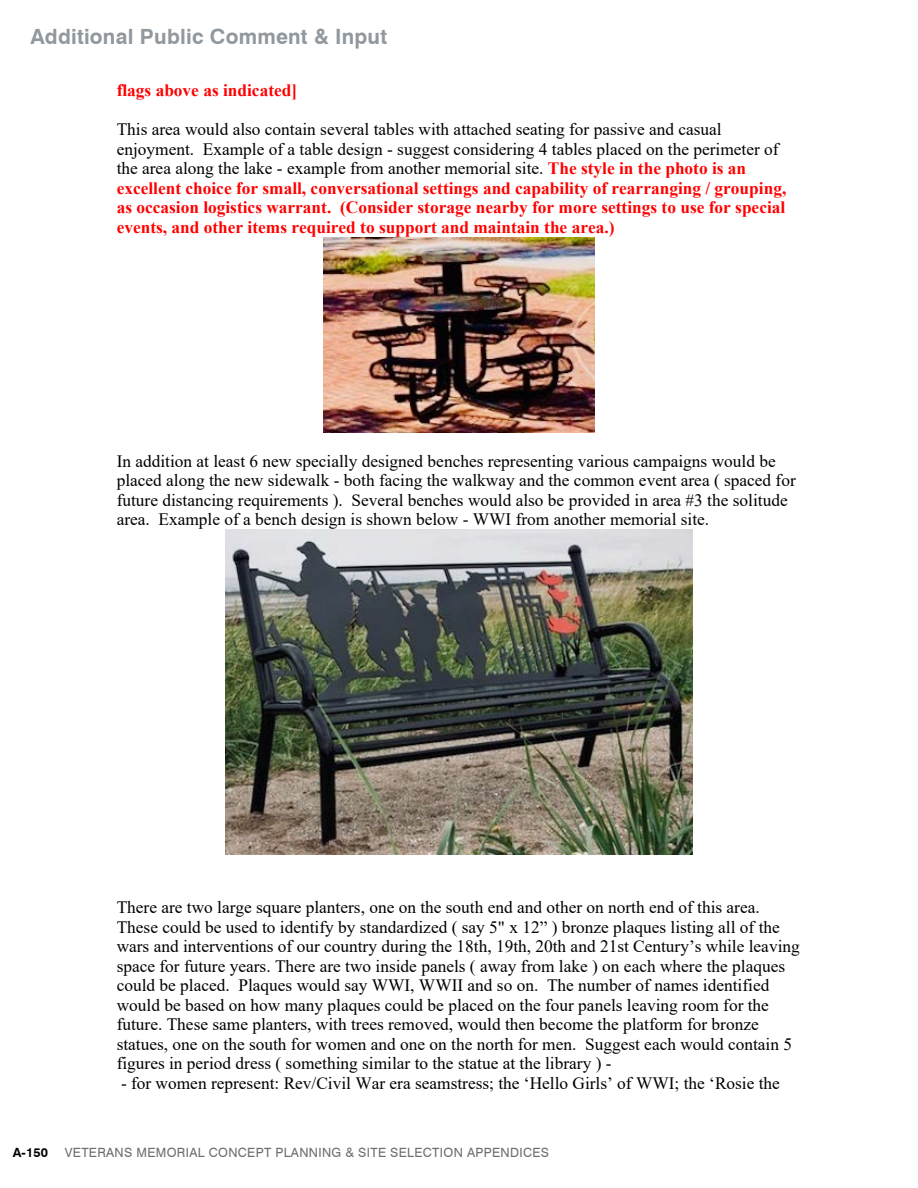
<style>
.page{position:relative;width:918px;height:1188px;background:#fff}
.page>*{position:absolute;margin:0;border:0;box-sizing:border-box;transform-origin:0 0}
.t1{font:700 21px "Swiss 721 BT";letter-spacing:.01em;color:#91989e}
.t2{font:17.4px/19.5px "Times New Roman";color:#000}
.t3{font:700 17.4px/19.5px "Times New Roman";color:#f00}
.t4{font:12.75px "Swiss 721 BT";letter-spacing:.025em;color:#6d6e71}
.t5{font:700 12.75px "Swiss 721 BT";color:#000}
.s1{font-weight:400;color:#000}
</style>
<div class="page">
<img style="left:324px;top:237px;width:270px;height:195px">
<img style="left:225px;top:530px;width:468px;height:325px">
<p class="t1" style="left:30px;top:24px;width:358px">Additional Public Comment &amp; Input</p>
<p class="t3" style="left:117px;top:80px;width:182px">flags above as indicated]</p>
<p class="t3" style="left:117px;top:119px;width:671px"><span class="s1">This area would also contain several tables with attached seating for passive and casual enjoyment. Example of a table design - suggest considering 4 tables placed on the perimeter of the area along the lake - example from another memorial site.</span> The style in the photo is an excellent choice for small, conversational settings and capability of rearranging / grouping, as occasion logistics warrant. (Consider storage nearby for more settings to use for special events, and other items required to support and maintain the area.)</p>
<p class="t2" style="left:117px;top:451px;width:681px">In addition at least 6 new specially designed benches representing various campaigns would be placed along the new sidewalk - both facing the walkway and the common event area ( spaced for future distancing requirements ). Several benches would also be provided in area #3 the solitude area. Example of a bench design is shown below - WWI from another memorial site.</p>
<p class="t2" style="left:117px;top:897px;width:685px">There are two large square planters, one on the south end and other on north end of this area.<br>These could be used to identify by standardized ( say 5" x 12” ) bronze plaques listing all of the wars and interventions of our country during the 18th, 19th, 20th and 21st Century’s while leaving space for future years. There are two inside panels ( away from lake ) on each where the plaques could be placed. Plaques would say WWI, WWII and so on. The number of names identified would be based on how many plaques could be placed on the four panels leaving room for the future. These same planters, with trees removed, would then become the platform for bronze statues, one on the south for women and one on the north for men. Suggest each would contain 5 figures in period dress ( something similar to the statue at the library ) -</p>
<p class="t2" style="left:121px;top:1072px;width:661px">- for women represent: Rev/Civil War era seamstress; the ‘Hello Girls’ of WWI; the ‘Rosie the</p>
<p class="t5" style="left:13px;top:1144px;width:37px">A-150</p>
<p class="t4" style="left:65px;top:1144px;width:486px">VETERANS MEMORIAL CONCEPT PLANNING &amp; SITE SELECTION APPENDICES</p>
</div>
